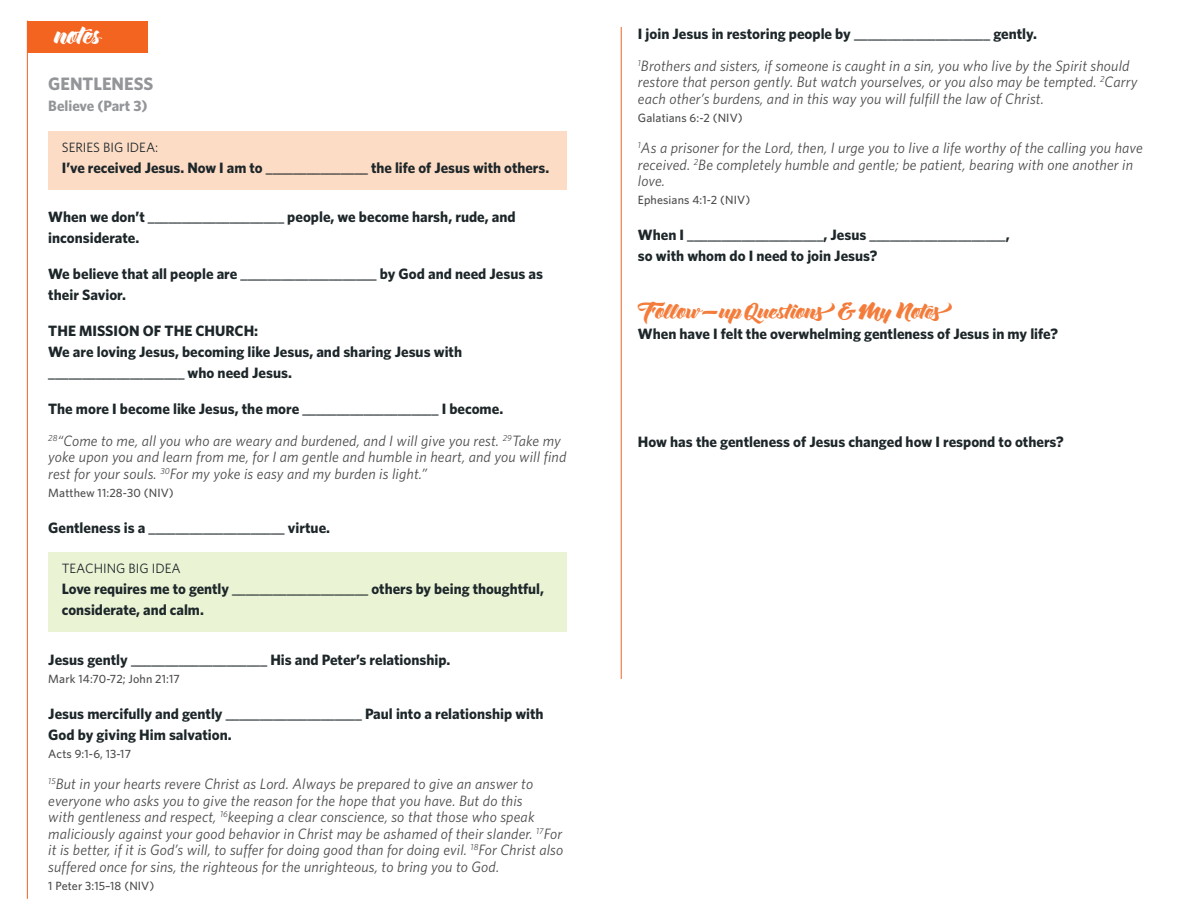
<style>
.page{position:relative;width:1188px;height:918px;background:#fff}
.page>*{position:absolute;margin:0;border:0;box-sizing:border-box;transform-origin:0 0}
.t1{font:24px "Zulia Pro";color:#fff}
.H2_Orange{font:21px "Zulia Pro";color:#f47c3b}
.Series_Title{font:700 18px "Whitney HTF";color:#939598}
.Scripture_Left_Last{font:italic 15px/16.5px "Whitney HTF";letter-spacing:.01em;color:#4b4c4d}
.Fillin_Bold{font:700 15px/21px "Whitney HTF";color:#1d2629}
.Fillin_Bold_-pad_top{font:700 15px/21px "Whitney HTF";color:#1d2629}
.Fillin_Bold_no_pad_b{font:700 15px/21px "Whitney HTF";color:#1d2629}
.Teaching_Big_Idea{font:700 15px/21px "Whitney HTF";color:#1d2629}
.Series_Big_Idea{font:700 15px "Whitney HTF";color:#1d2629}
.Message_Title{font:700 15px "Whitney HTF";color:#939598}
.Teaching_Big_Idea_He{font:13.5px "Whitney HTF";color:#1d2629}
.Series_Big_Idea_Head{font:13.5px "Whitney HTF";color:#1d2629}
.Scripture_Reference{font:500 12px "Whitney HTF";letter-spacing:.01em;color:#4b4c4d}
</style>
<div class="page">
<div style="left:27px;top:21px;width:121px;height:31px;background:#f36421"></div>
<hr style="left:27px;top:21px;width:1px;height:878px;background:#f36421">
<div style="left:48px;top:131px;width:519px;height:23px;background:#fddcc5"></div>
<div style="left:48px;top:146px;width:519px;height:43px;background:#fddcc5"></div>
<div style="left:48px;top:552px;width:519px;height:24px;background:#eaf3d4"></div>
<div style="left:48px;top:567px;width:519px;height:65px;background:#eaf3d4"></div>
<hr style="left:621px;top:27px;width:1px;height:652px;background:#f36421">
<p class="t1" style="left:54px;top:21px;width:49px">notes</p>
<p class="Series_Title" style="left:48px;top:73px;width:106px">GENTLENESS</p>
<p class="Message_Title" style="left:48px;top:97px;width:101px">Believe (Part 3)</p>
<p class="Series_Big_Idea_Head" style="left:62px;top:139px;width:98px">SERIES BIG IDEA:</p>
<p class="Series_Big_Idea" style="left:62px;top:159px;width:489px">I’ve received Jesus. Now I am to _______________ the life of Jesus with others.</p>
<p class="Fillin_Bold_-pad_top" style="left:48px;top:206px;width:469px">When we don’t ____________________ people, we become harsh, rude, and inconsiderate.</p>
<p class="Fillin_Bold" style="left:48px;top:263px;width:496px">We believe that all people are ____________________ by God and need Jesus as their Savior.</p>
<h1 class="Fillin_Bold_no_pad_b" style="left:48px;top:320px;width:211px">THE MISSION OF THE CHURCH:</h1>
<p class="Fillin_Bold" style="left:48px;top:341px;width:415px">We are loving Jesus, becoming like Jesus, and sharing Jesus with ____________________ who need Jesus.</p>
<p class="Fillin_Bold" style="left:48px;top:398px;width:456px">The more I become like Jesus, the more ____________________ I become.</p>
<p class="Scripture_Left_Last" style="left:48px;top:432px;width:520px"><sup>28</sup>“Come to me, all you who are weary and burdened, and I will give you rest. <sup>29</sup>Take my yoke upon you and learn from me, for I am gentle and humble in heart, and you will find rest for your souls. <sup>30</sup>For my yoke is easy and my burden is light.”</p>
<p class="Scripture_Reference" style="left:48px;top:486px;width:127px">Matthew 11:28-30 (NIV)</p>
<p class="Fillin_Bold" style="left:48px;top:517px;width:283px">Gentleness is a ____________________ virtue.</p>
<p class="Teaching_Big_Idea_He" style="left:62px;top:561px;width:120px">TEACHING BIG IDEA</p>
<p class="Teaching_Big_Idea" style="left:62px;top:578px;width:484px">Love requires me to gently ____________________ others by being thoughtful, considerate, and calm.</p>
<p class="Fillin_Bold_-pad_top" style="left:48px;top:649px;width:404px">Jesus gently ____________________ His and Peter’s relationship.</p>
<p class="Scripture_Reference" style="left:48px;top:672px;width:133px">Mark 14:70-72; John 21:17</p>
<p class="Fillin_Bold_no_pad_b" style="left:48px;top:703px;width:497px">Jesus mercifully and gently ____________________ Paul into a relationship with<br>God by giving Him salvation.</p>
<p class="Scripture_Reference" style="left:48px;top:747px;width:84px">Acts 9:1-6, 13-17</p>
<p class="Scripture_Left_Last" style="left:48px;top:776px;width:516px"><sup>15</sup>But in your hearts revere Christ as Lord. Always be prepared to give an answer to everyone who asks you to give the reason for the hope that you have. But do this<br>with gentleness and respect, <sup>16</sup>keeping a clear conscience, so that those who speak maliciously against your good behavior in Christ may be ashamed of their slander. <sup>17</sup>For it is better, if it is God’s will, to suffer for doing good than for doing evil. <sup>18</sup>For Christ also suffered once for sins, the righteous for the unrighteous, to bring you to God.</p>
<p class="Scripture_Reference" style="left:48px;top:879px;width:108px">1 Peter 3:15–18 (NIV)</p>
<p class="Fillin_Bold" style="left:638px;top:23px;width:401px">I join Jesus in restoring people by ____________________ gently.</p>
<p class="Scripture_Left_Last" style="left:638px;top:57px;width:501px"><sup>1</sup>Brothers and sisters, if someone is caught in a sin, you who live by the Spirit should restore that person gently. But watch yourselves, or you also may be tempted. <sup>2</sup>Carry each other’s burdens, and in this way you will fulfill the law of Christ.</p>
<p class="Scripture_Reference" style="left:638px;top:110px;width:106px">Galatians 6:-2 (NIV)</p>
<p class="Scripture_Left_Last" style="left:638px;top:140px;width:506px"><sup>1</sup>As a prisoner for the Lord, then, I urge you to live a life worthy of the calling you have received. <sup>2</sup>Be completely humble and gentle; be patient, bearing with one another in love.</p>
<p class="Scripture_Reference" style="left:638px;top:193px;width:114px">Ephesians 4:1-2 (NIV)</p>
<p class="Fillin_Bold" style="left:638px;top:224px;width:373px">When I ____________________, Jesus ____________________, so with whom do I need to join Jesus?</p>
<p class="H2_Orange" style="left:638px;top:299px;width:314px">Follow-up Questions &amp; My Notes</p>
<p class="Fillin_Bold" style="left:638px;top:323px;width:421px">When have I felt the overwhelming gentleness of Jesus in my life?</p>
<p class="Fillin_Bold" style="left:638px;top:431px;width:427px">How has the gentleness of Jesus changed how I respond to others?</p>
</div>
